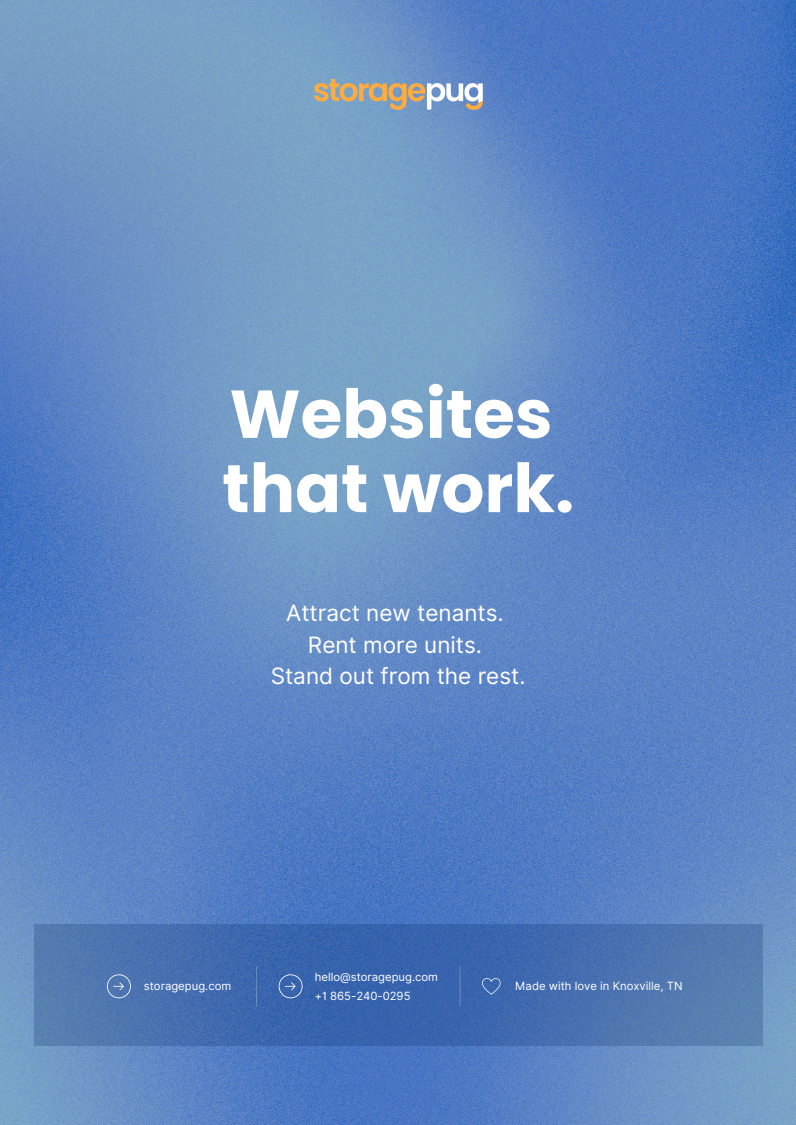
<style>
.page{position:relative;width:796px;height:1125px;background:#fff}
.page>*{position:absolute;margin:0;border:0;box-sizing:border-box;transform-origin:0 0}
.t1{font:700 67.5px "Poppins";color:#fff}
.t2{font:22.5px "Inter";color:#fff}
.t3{font:11.32px "Inter";color:#fff}
</style>
<div class="page">
<img style="left:0;top:0;width:795px;height:1125px">
<svg style="left:34px;top:925px;width:728px;height:121px;background:#446eaf"></svg>
<hr style="left:256px;top:966px;width:1px;height:40px;background:#fff">
<hr style="left:459px;top:966px;width:1px;height:40px;background:#fff">
<svg style="left:278px;top:974px;width:25px;height:25px"></svg>
<svg style="left:107px;top:974px;width:24px;height:25px"></svg>
<svg style="left:482px;top:978px;width:18px;height:17px"></svg>
<img style="left:314px;top:80px;width:168px;height:30px">
<p class="t1" style="left:229px;top:367px;width:324px">Websites</p>
<p class="t1" style="left:222px;top:441px;width:353px">that work.</p>
<p class="t2" style="left:286px;top:599px;width:219px">Attract new tenants.</p>
<p class="t2" style="left:308px;top:631px;width:175px">Rent more units.</p>
<p class="t2" style="left:271px;top:662px;width:256px">Stand out from the rest.</p>
<p class="t3" style="left:315px;top:970px;width:125px">hello@storagepug.com</p>
<p class="t3" style="left:144px;top:979px;width:89px">storagepug.com</p>
<p class="t3" style="left:515px;top:979px;width:169px">Made with love in Knoxville, TN</p>
<p class="t3" style="left:315px;top:989px;width:97px">+1 865-240-0295</p>
</div>
